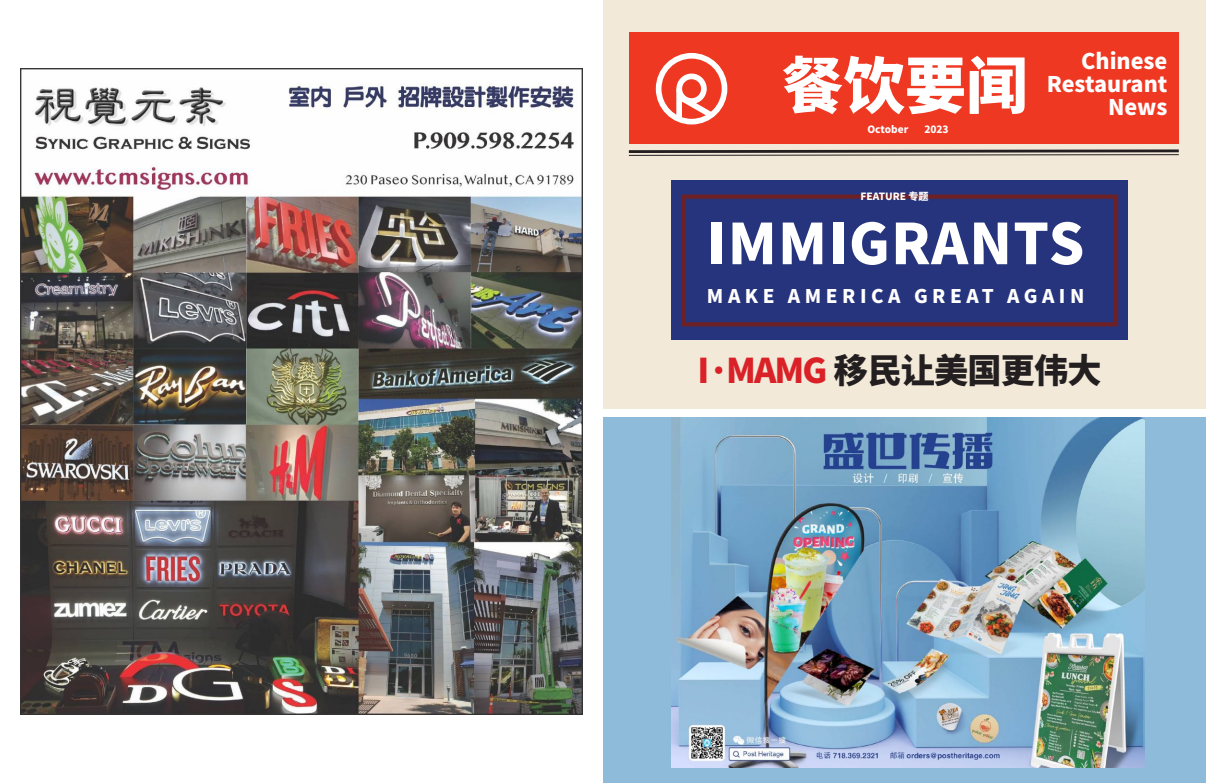
<style>
.page{position:relative;width:1206px;height:783px;background:#fff}
.page>*{position:absolute;margin:0;border:0;box-sizing:border-box;transform-origin:0 0}
.t1{font:800 61.4px "Source Han Sans CN";color:#fff}
.t2{font:800 56px "Source Han Sans CN";letter-spacing:.02em;color:#fff}
.t3{font:800 34.1px "Source Han Sans CN";letter-spacing:-.02em;color:#231f20}
.t4{font:800 21.5px/23.2px "Source Han Sans CN";color:#fff;text-align:right}
.t5{font:800 18.8px "Source Han Sans CN";letter-spacing:.24em;color:#fff}
.t6{font:800 10px "Source Han Sans CN";color:#fff}
.s1{color:#da2128}
</style>
<div class="page">
<div style="left:603px;top:418px;width:603px;height:365px;background:#8ebbda"></div>
<img style="left:672px;top:418px;width:472px;height:349px">
<div style="left:603px;top:0;width:603px;height:408px;background:#f2e9d8"></div>
<div style="left:629px;top:33px;width:550px;height:111px;background:#ef3822"></div>
<svg style="left:628px;top:149px;width:551px;height:7px"></svg>
<div style="left:656px;top:53px;width:71px;height:71px;border:6px solid #fff;border-radius:50%"></div>
<div style="left:676px;top:74px;width:31px;height:30px;border:6px solid #fff;border-radius:50%"></div>
<svg style="left:673px;top:90px;width:45px;height:32px"></svg>
<img style="left:20px;top:69px;width:563px;height:645px">
<div style="left:672px;top:181px;width:456px;height:159px;background:#26347d"></div>
<div style="left:681px;top:195px;width:437px;height:131px;border:4px solid #6c2126"></div>
<h1 class="t1" style="left:782px;top:51px;width:247px">餐饮要闻</h1>
<p class="t6" style="left:867px;top:124px;width:42px">October</p>
<p class="t6" style="left:924px;top:124px;width:26px">2023</p>
<p class="t6" style="left:861px;top:191px;width:69px">FEATURE 专题</p>
<p class="t4" style="left:1047px;top:50px;width:122px">Chinese<br>Restaurant</p>
<p class="t4" style="left:1108px;top:96px;width:61px">News</p>
<h2 class="t2" style="left:707px;top:212px;width:379px">IMMIGRANTS</h2>
<p class="t5" style="left:707px;top:286px;width:379px">MAKE AMERICA GREAT AGAIN</p>
<h3 class="t3" style="left:697px;top:351px;width:406px"><span class="s1">I · MAMG</span> 移民让美国更伟大</h3>
</div>
